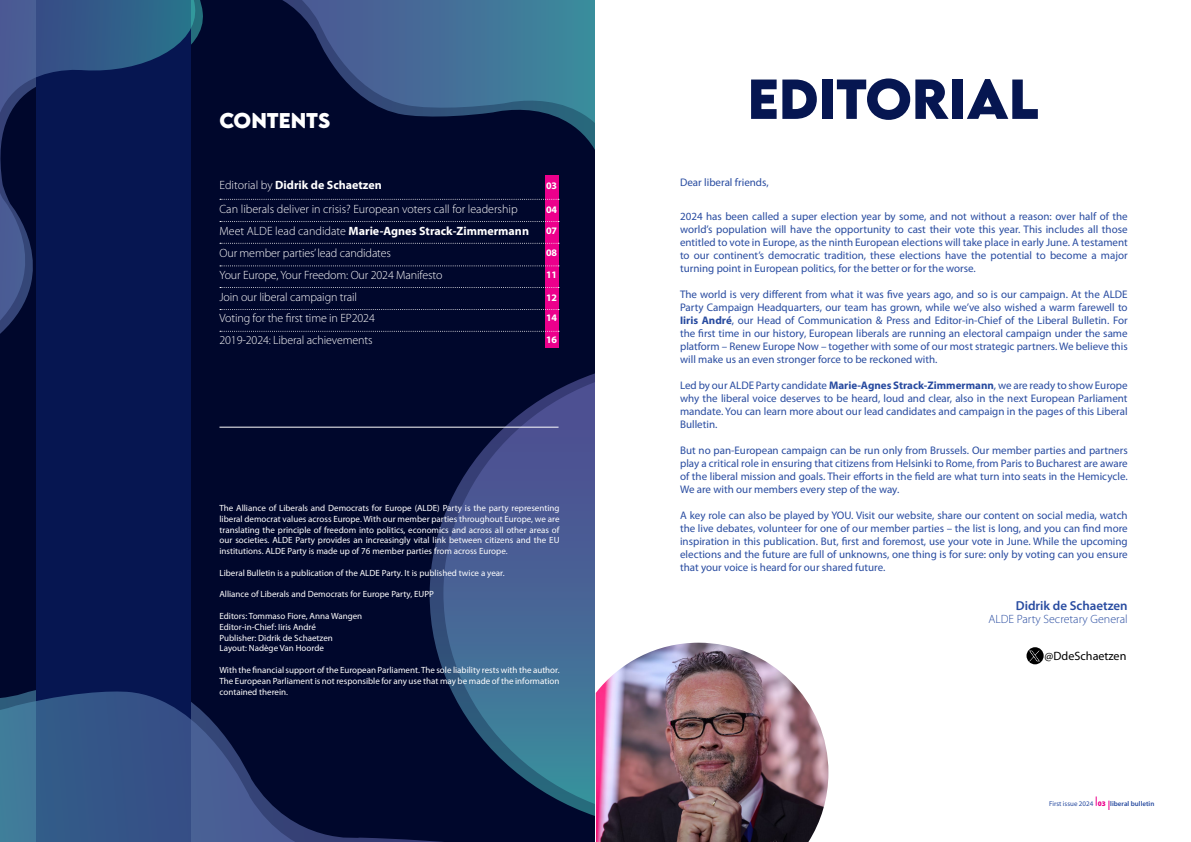
<style>
.page{position:relative;width:1191px;height:842px;background:#fff}
.page>*{position:absolute;margin:0;border:0;box-sizing:border-box;transform-origin:0 0}
.t1{font:700 50px "LEMONMILK";color:#061651}
.t2{font:700 19px "LEMONMILK";color:#fff}
.t3{font:600 13px "Myriad Pro";color:#284ba0}
.t4{font:12.1px "Myriad Pro";color:#000}
.t5{font:300 12px/21.8px "Myriad Pro";letter-spacing:-.01em;color:#fff}
.t6{font:700 12px "Myriad Pro";color:#fff}
.t7{font:300 12px "Myriad Pro";color:#284ba0}
.t8{font:11px/13px "Myriad Pro";color:#284ba0;text-align:justify}
.t9{font:700 10px/20.7px "Myriad Pro";color:#fff}
.t10{font:9px/10.8px "Myriad Pro";color:#fff;text-align:justify}
.t11{font:600 7px "Myriad Pro";color:#284ba0}
.s1{font-weight:300}
.s2{font-weight:700}
.s3{font-weight:400}
.s4{font-weight:900;color:#ec008c}
</style>
<div class="page">
<div style="left:0;top:0;width:595px;height:842px;background:#00072c"></div>
<svg style="left:199px;top:0;width:396px;height:182px"></svg>
<svg style="left:429px;top:359px;width:507px;height:472px;background:#446292"></svg>
<div style="left:595px;top:0;width:596px;height:842px;background:#fff"></div>
<img style="left:596px;top:643px;width:232px;height:199px">
<div style="left:545px;top:176px;width:13px;height:172px;background:#ec008c"></div>
<svg style="left:220px;top:199px;width:339px;height:1px"></svg>
<hr style="left:219px;top:427px;width:339px;height:1px;background:#fff">
<svg style="left:220px;top:221px;width:339px;height:1px"></svg>
<div style="left:36px;top:0;width:155px;height:842px;background:#061651"></div>
<svg style="left:220px;top:287px;width:339px;height:1px"></svg>
<svg style="left:220px;top:243px;width:339px;height:1px"></svg>
<svg style="left:220px;top:309px;width:339px;height:1px"></svg>
<svg style="left:220px;top:265px;width:339px;height:1px"></svg>
<svg style="left:1026px;top:647px;width:17px;height:17px"></svg>
<svg style="left:1029px;top:651px;width:12px;height:10px"></svg>
<svg style="left:220px;top:331px;width:339px;height:1px"></svg>
<svg style="left:0;top:611px;width:506px;height:231px"></svg>
<svg style="left:0;top:0;width:199px;height:334px"></svg>
<h2 class="t2" style="left:219px;top:108px;width:112px">CONTENTS</h2>
<p class="t6" style="left:219px;top:177px;width:164px"><span class="s1">Editorial by</span> Didrik de Schaetzen</p>
<p class="t9" style="left:546px;top:175px;width:13px">03</p>
<p class="t5" style="left:219px;top:198px;width:300px">Can liberals deliver in crisis? European voters call for leadership</p>
<p class="t9" style="left:546px;top:199px;width:13px">04<br>07</p>
<p class="t9" style="left:546px;top:264px;width:13px">11</p>
<p class="t5" style="left:219px;top:220px;width:311px">Meet ALDE lead candidate <span class="s2">Marie-Agnes Strack-Zimmermann<br></span>Our member parties’ lead candidates</p>
<p class="t9" style="left:546px;top:242px;width:13px">08</p>
<p class="t9" style="left:546px;top:287px;width:13px">12</p>
<p class="t5" style="left:219px;top:264px;width:224px">Your Europe, Your Freedom: Our 2024 Manifesto</p>
<p class="t5" style="left:219px;top:286px;width:139px">Join our liberal campaign trail</p>
<p class="t5" style="left:219px;top:307px;width:157px">Voting for the first time in EP2024</p>
<p class="t9" style="left:546px;top:307px;width:13px">14</p>
<p class="t5" style="left:219px;top:329px;width:155px">2019-2024: Liberal achievements</p>
<p class="t9" style="left:546px;top:328px;width:13px">16</p>
<p class="t10" style="left:219px;top:502px;width:341px">The Alliance of Liberals and Democrats for Europe (ALDE) Party is the party representing liberal democrat values across Europe. With our member parties throughout Europe, we are translating the principle of freedom into politics, economics and across all other areas of our societies. ALDE Party provides an increasingly vital link between citizens and the EU institutions. ALDE Party is made up of 76 member parties from across Europe.</p>
<p class="t10" style="left:219px;top:567px;width:287px">Liberal Bulletin is a publication of the ALDE Party. It is published twice a year.</p>
<p class="t10" style="left:219px;top:589px;width:216px">Alliance of Liberals and Democrats for Europe Party, EUPP</p>
<p class="t10" style="left:219px;top:610px;width:144px;text-align:left">Editors: Tommaso Fiore, Anna Wangen<br>Editor-in-Chief: Iiris André<br>Publisher: Didrik de Schaetzen<br>Layout: Nadège Van Hoorde</p>
<p class="t10" style="left:219px;top:664px;width:341px">With the financial support of the European Parliament. The sole liability rests with the author.<br>The European Parliament is not responsible for any use that may be made of the information contained therein.</p>
<h1 class="t1" style="left:747px;top:65px;width:293px">EDITORIAL</h1>
<p class="t8" style="left:680px;top:176px;width:90px">Dear liberal friends,</p>
<p class="t8" style="left:680px;top:210px;width:449px">2024 has been called a super election year by some, and not without a reason: over half of the world’s population will have the opportunity to cast their vote this year. This includes all those entitled to vote in Europe, as the ninth European elections will take place in early June. A testament to our continent’s democratic tradition, these elections have the potential to become a major turning point in European politics, for the better or for the worse.</p>
<p class="t8" style="left:680px;top:288px;width:449px">The world is very different from what it was five years ago, and so is our campaign. At the ALDE Party Campaign Headquarters, our team has grown, while we’ve also wished a warm farewell to <span class="s2">Iiris André</span>, our Head of Communication &amp; Press and Editor-in-Chief of the Liberal Bulletin. For the first time in our history, European liberals are running an electoral campaign under the same platform – Renew Europe Now – together with some of our most strategic partners. We believe this will make us an even stronger force to be reckoned with.</p>
<p class="t8" style="left:680px;top:379px;width:449px">Led by our ALDE Party candidate <span class="s2">Marie-Agnes Strack-Zimmermann</span>, we are ready to show Europe why the liberal voice deserves to be heard, loud and clear, also in the next European Parliament mandate. You can learn more about our lead candidates and campaign in the pages of this Liberal Bulletin.</p>
<p class="t8" style="left:680px;top:444px;width:449px">But no pan-European campaign can be run only from Brussels. Our member parties and partners play a critical role in ensuring that citizens from Helsinki to Rome, from Paris to Bucharest are aware of the liberal mission and goals. Their efforts in the field are what turn into seats in the Hemicycle.<br>We are with our members every step of the way.</p>
<p class="t8" style="left:680px;top:509px;width:449px">A key role can also be played by YOU. Visit our website, share our content on social media, watch the live debates, volunteer for one of our member parties – the list is long, and you can find more inspiration in this publication. But, first and foremost, use your vote in June. While the upcoming elections and the future are full of unknowns, one thing is for sure: only by voting can you ensure that your voice is heard for our shared future.</p>
<p class="t3" style="left:1015px;top:598px;width:113px">Didrik de Schaetzen</p>
<p class="t7" style="left:988px;top:612px;width:141px">ALDE Party Secretary General</p>
<p class="t4" style="left:1044px;top:648px;width:83px">@DdeSchaetzen</p>
<p class="t11" style="left:1049px;top:799px;width:107px"><span class="s3">First issue 2024</span> <span class="s4">03</span> liberal bulletin</p>
</div>
